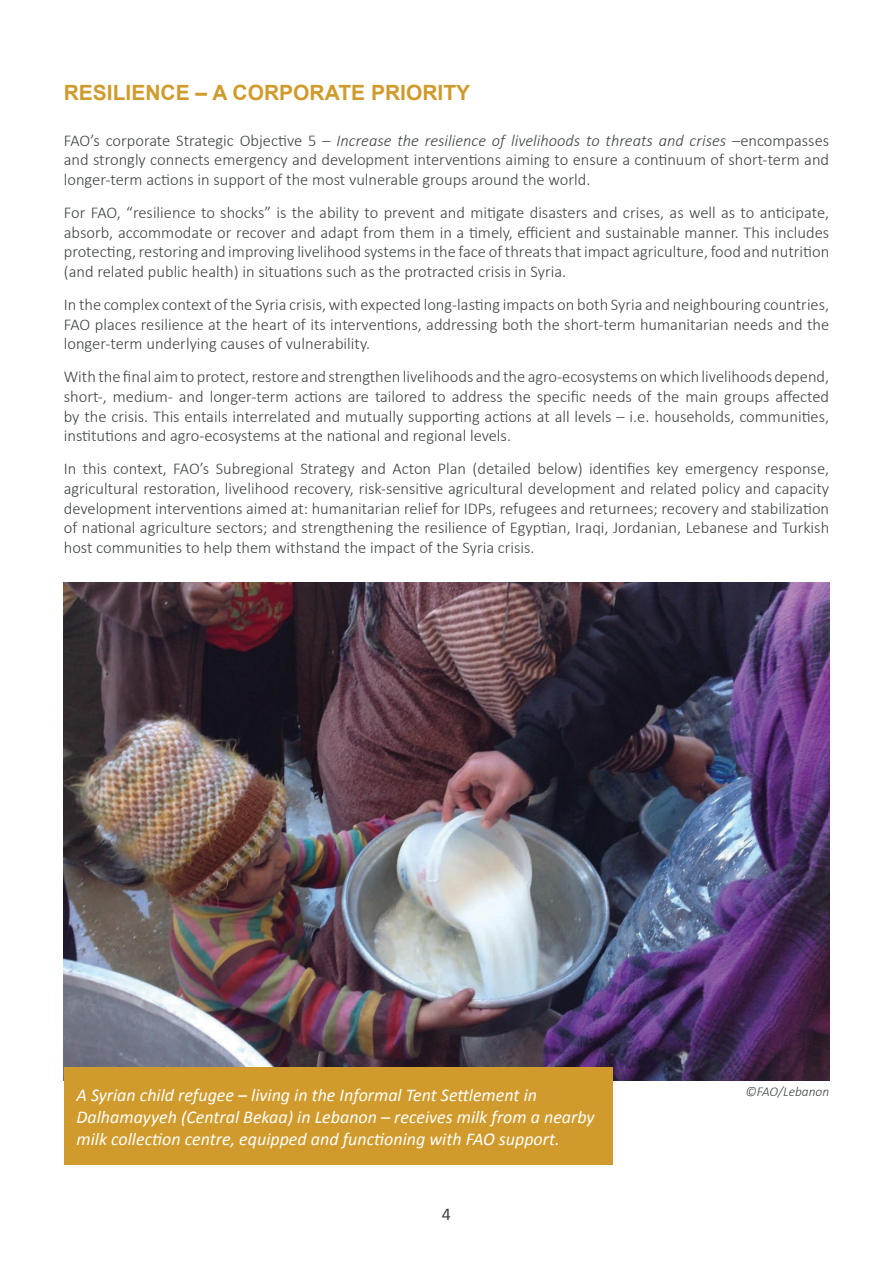
<style>
.page{position:relative;width:893px;height:1263px;background:#fff}
.page>*{position:absolute;margin:0;border:0;box-sizing:border-box;transform-origin:0 0}
.t1{font:700 21px "Arial";color:#d09b2c}
.t2{font:italic 18px/21.6px "Calibri";color:#fff}
.t3{font:18px "Calibri";color:#3f4343}
.t4{font:300 16.5px/19.8px "Calibri";color:#3f4343;text-align:justify}
.t5{font:italic 300 13.5px "Calibri";color:#3f4343}
.s1{font-style:italic}
</style>
<div class="page">
<img style="left:64px;top:583px;width:765px;height:497px">
<div style="left:64px;top:1067px;width:548px;height:98px;background:#d09b2c"></div>
<p class="t1" style="left:64px;top:79px;width:408px">RESILIENCE – A CORPORATE PRIORITY</p>
<p class="t4" style="left:64px;top:130px;width:767px">FAO’s corporate Strategic Objective 5 – <span class="s1">Increase the resilience of livelihoods to threats and crises</span> –encompasses and strongly connects emergency and development interventions aiming to ensure a continuum of short-term and longer-term actions in support of the most vulnerable groups around the world.</p>
<p class="t4" style="left:64px;top:202px;width:767px">For FAO, “resilience to shocks” is the ability to prevent and mitigate disasters and crises, as well as to anticipate, absorb, accommodate or recover and adapt from them in a timely, efficient and sustainable manner. This includes protecting, restoring and improving livelihood systems in the face of threats that impact agriculture, food and nutrition (and related public health) in situations such as the protracted crisis in Syria.</p>
<p class="t4" style="left:64px;top:294px;width:767px">In the complex context of the Syria crisis, with expected long-lasting impacts on both Syria and neighbouring countries, FAO places resilience at the heart of its interventions, addressing both the short-term humanitarian needs and the longer-term underlying causes of vulnerability.</p>
<p class="t4" style="left:64px;top:366px;width:767px">With the final aim to protect, restore and strengthen livelihoods and the agro-ecosystems on which livelihoods depend, short-, medium- and longer-term actions are tailored to address the specific needs of the main groups affected by the crisis. This entails interrelated and mutually supporting actions at all levels – i.e. households, communities, institutions and agro-ecosystems at the national and regional levels.</p>
<p class="t4" style="left:64px;top:458px;width:767px">In this context, FAO’s Subregional Strategy and Acton Plan (detailed below) identifies key emergency response, agricultural restoration, livelihood recovery, risk-sensitive agricultural development and related policy and capacity development interventions aimed at: humanitarian relief for IDPs, refugees and returnees; recovery and stabilization of national agriculture sectors; and strengthening the resilience of Egyptian, Iraqi, Jordanian, Lebanese and Turkish host communities to help them withstand the impact of the Syria crisis.</p>
<p class="t2" style="left:77px;top:1084px;width:520px">A Syrian child refugee – living in the Informal Tent Settlement in<br>Dalhamayyeh (Central Bekaa) in Lebanon – receives milk from a nearby milk collection centre, equipped and functioning with FAO support.</p>
<p class="t3" style="left:442px;top:1203px;width:11px">4</p>
<p class="t5" style="left:745px;top:1083px;width:85px">©FAO/Lebanon</p>
</div>
